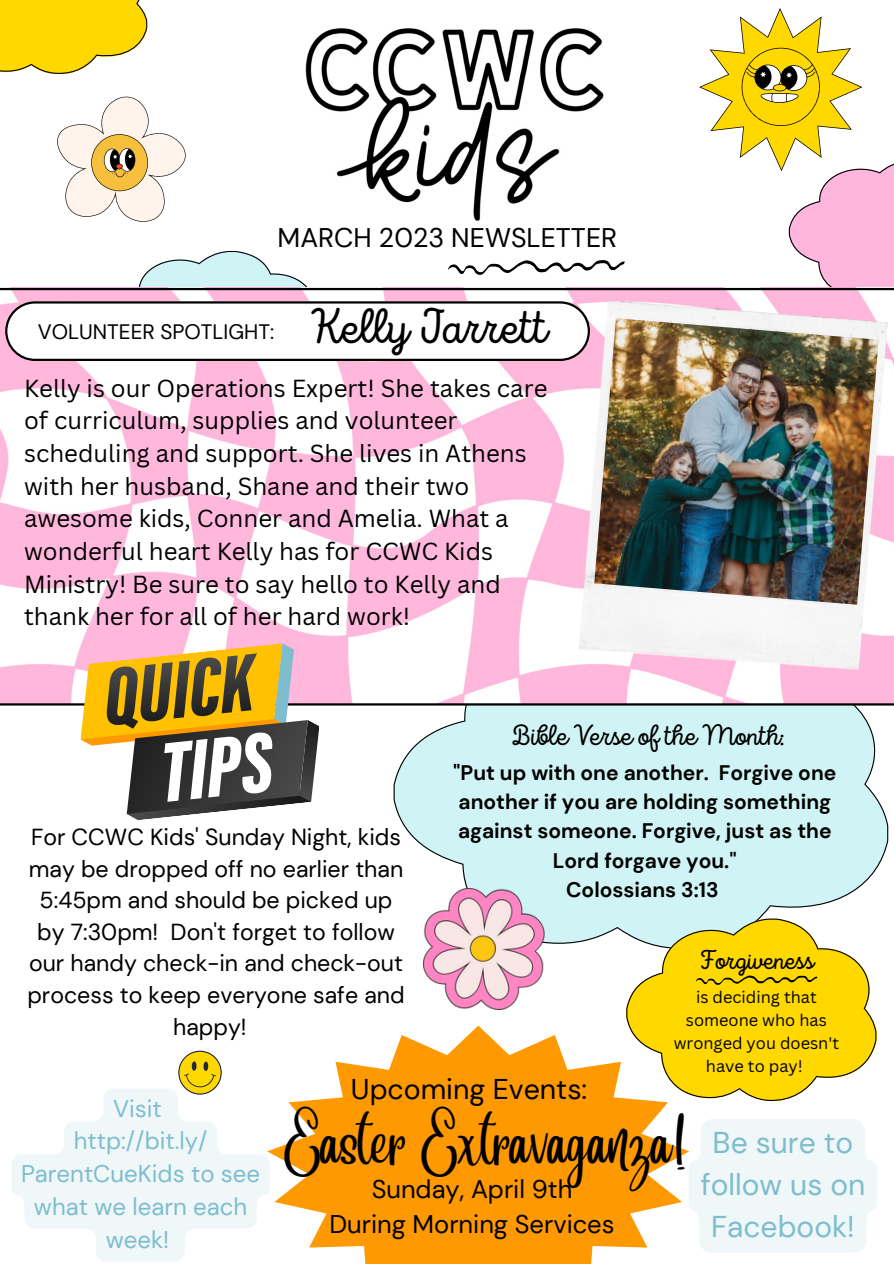
<style>
.page{position:relative;width:894px;height:1264px;background:#fff}
.page>*{position:absolute;margin:0;border:0;box-sizing:border-box;transform-origin:0 0}
.t1{font:49.5px "Angelina";color:#000}
.t2{font:49.5px "Intro Script";color:#000}
.t3{font:30px/41.7px "DM Sans";color:#7ebdce;text-align:center}
.t4{font:29.25px "Intro Script";color:#000}
.t5{font:28.5px "DM Sans";color:#000}
.t6{font:27.15px "Intro Script";color:#000}
.t7{font:26.85px "DM Sans";color:#000}
.t8{font:25.5px/35px "DM Sans";color:#000;text-align:center}
.t9{font:24px/32.7px "Canva Sans";color:#000}
.t10{font:24px/32.8px "DM Sans";color:#7ebdce;text-align:center}
.t11{font:23.1px/31.5px "DM Sans";color:#000;text-align:center}
.t12{font:700 21px/29.2px "DM Sans";color:#000;text-align:center}
.t13{font:20.85px "DM Sans";color:#000}
.t14{font:16.35px/22.8px "Canva Sans";color:#000;text-align:center}
</style>
<div class="page">
<svg style="left:393px;top:705px;width:495px;height:239px;background:#d3f3f4"></svg>
<img style="left:0;top:290px;width:893px;height:413px">
<hr style="left:0;top:288px;width:893px;height:2px;background:#000">
<svg style="left:699px;top:8px;width:194px;height:291px"></svg>
<img style="left:578px;top:299px;width:309px;height:373px">
<hr style="left:0;top:703px;width:893px;height:2px;background:#000">
<svg style="left:0;top:0;width:147px;height:74px;background:#f9d925"></svg>
<svg style="left:5px;top:251px;width:619px;height:139px"></svg>
<img style="left:305px;top:28px;width:299px;height:193px">
<svg style="left:57px;top:96px;width:129px;height:126px"></svg>
<svg style="left:269px;top:1025px;width:419px;height:238px;fill:#ff9901"></svg>
<img style="left:594px;top:318px;width:284px;height:286px">
<svg style="left:626px;top:918px;width:250px;height:183px"></svg>
<svg style="left:695px;top:969px;width:122px;height:21px;background:#e6c300"></svg>
<svg style="left:73px;top:642px;width:254px;height:178px"></svg>
<img style="left:423px;top:888px;width:121px;height:121px">
<svg style="left:688px;top:1119px;width:188px;height:133px"></svg>
<svg style="left:12px;top:1050px;width:257px;height:211px"></svg>
<p class="t7" style="left:277px;top:221px;width:341px">MARCH 2023 NEWSLETTER</p>
<p class="t13" style="left:38px;top:318px;width:238px">VOLUNTEER SPOTLIGHT:</p>
<h1 class="t2" style="left:307px;top:306px;width:240px">Kelly Jarrett</h1>
<p class="t9" style="left:24px;top:371px;width:524px">Kelly is our Operations Expert! She takes care of curriculum, supplies and volunteer scheduling and support. She lives in Athens with her husband, Shane and their two awesome kids, Conner and Amelia. What a wonderful heart Kelly has for CCWC Kids Ministry! Be sure to say hello to Kelly and thank her for all of her hard work!</p>
<p class="t11" style="left:27px;top:821px;width:378px">For CCWC Kids' Sunday Night, kids may be dropped off no earlier than<br>5:45pm and should be picked up by 7:30pm! Don't forget to follow our handy check-in and check-out process to keep everyone safe and happy!</p>
<p class="t4" style="left:510px;top:723px;width:275px">Bible Verse of the Month:</p>
<p class="t12" style="left:453px;top:758px;width:384px">"Put up with one another. Forgive one another if you are holding something against someone. Forgive, just as the<br>Lord forgave you."<br>Colossians 3:13</p>
<p class="t6" style="left:699px;top:949px;width:116px">Forgiveness</p>
<p class="t14" style="left:673px;top:985px;width:167px">is deciding that someone who has wronged you doesn't have to pay!</p>
<p class="t10" style="left:21px;top:1091px;width:241px">Visit<br>http://bit.ly/<br>ParentCueKids to see what we learn each week!</p>
<p class="t5" style="left:351px;top:1070px;width:238px">Upcoming Events:</p>
<h1 class="t1" style="left:282px;top:1132px;width:405px">Easter Extravaganza!</h1>
<p class="t8" style="left:329px;top:1171px;width:286px">Sunday, April 9th<br>During Morning Services</p>
<p class="t3" style="left:700px;top:1122px;width:166px">Be sure to follow us on<br>Facebook!</p>
</div>
